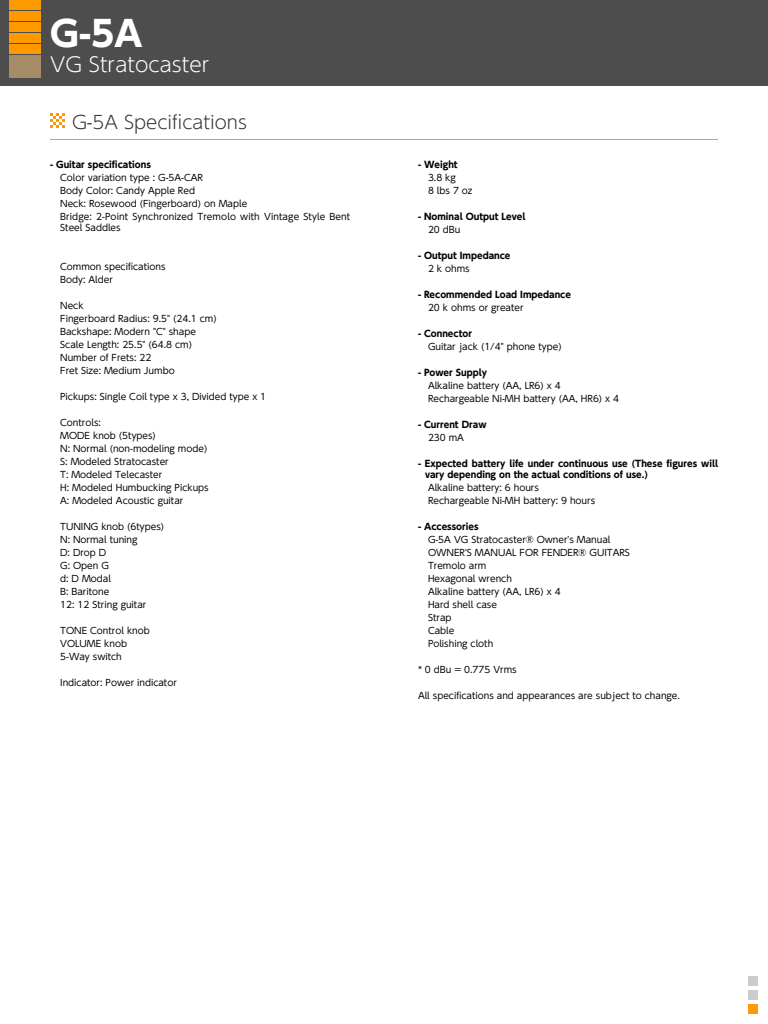
<style>
.page{position:relative;width:768px;height:1024px;background:#fff}
.page>*{position:absolute;margin:0;border:0;box-sizing:border-box;transform-origin:0 0}
.t1{font:700 35px "UD Shin Go Pro";color:#fff}
.t2{font:300 20px "UD Shin Go Pro";color:#fff}
.t3{font:300 18px "UD Shin Go Pro";color:#333}
.t4{font:9px/13px "UD Shin Go Pro";color:#000}
.t5{font:700 9px/13px "UD Shin Go Pro";color:#000}
.s1{font-weight:700}
.s2{font-weight:400}
</style>
<div class="page">
<div style="left:0;top:0;width:768px;height:86px;background:#4d4d4d"></div>
<div style="left:9px;top:0;width:32px;height:10px;background:#f90"></div>
<div style="left:9px;top:11px;width:32px;height:10px;background:#f90"></div>
<div style="left:9px;top:22px;width:32px;height:10px;background:#f90"></div>
<div style="left:9px;top:33px;width:32px;height:10px;background:#f90"></div>
<div style="left:9px;top:44px;width:32px;height:10px;background:#f90"></div>
<div style="left:9px;top:55px;width:32px;height:23px;background:#a58c66"></div>
<svg style="left:50px;top:113px;width:15px;height:15px"></svg>
<div style="left:748px;top:976px;width:10px;height:10px;background:#ccc"></div>
<div style="left:748px;top:990px;width:10px;height:10px;background:#ccc"></div>
<div style="left:748px;top:1004px;width:10px;height:10px;background:#f90"></div>
<hr style="left:50px;top:139px;width:668px;height:1px;background:#f90">
<p class="t1" style="left:50px;top:5px;width:94px">G-5A</p>
<p class="t2" style="left:50px;top:48px;width:161px">VG Stratocaster</p>
<p class="t3" style="left:72px;top:107px;width:177px">G-5A Specifications</p>
<p class="t4" style="left:60px;top:158px;width:292px;text-indent:-10px"><span class="s1">- Guitar specifications<br></span>Color variation type : G-5A-CAR<br>Body Color: Candy Apple Red<br>Neck: Rosewood (Fingerboard) on Maple<br>Bridge: 2-Point Synchronized Tremolo with Vintage Style Bent</p>
<p class="t4" style="left:60px;top:221px;width:62px">Steel Saddles</p>
<p class="t4" style="left:60px;top:260px;width:107px">Common specifications<br>Body: Alder</p>
<p class="t4" style="left:60px;top:299px;width:158px">Neck<br>Fingerboard Radius: 9.5" (24.1 cm)<br>Backshape: Modern "C" shape<br>Scale Length: 25.5" (64.8 cm)<br>Number of Frets: 22<br>Fret Size: Medium Jumbo</p>
<p class="t4" style="left:60px;top:390px;width:207px">Pickups: Single Coil type x 3, Divided type x 1</p>
<p class="t4" style="left:60px;top:416px;width:150px">Controls:<br>MODE knob (5types)<br>N: Normal (non-modeling mode)<br>S: Modeled Stratocaster<br>T: Modeled Telecaster<br>H: Modeled Humbucking Pickups<br>A: Modeled Acoustic guitar</p>
<p class="t4" style="left:60px;top:520px;width:106px">TUNING knob (6types)<br>N: Normal tuning<br>D: Drop D<br>G: Open G<br>d: D Modal<br>B: Baritone<br>12: 12 String guitar</p>
<p class="t4" style="left:60px;top:624px;width:91px">TONE Control knob<br>VOLUME knob<br>5-Way switch</p>
<p class="t4" style="left:60px;top:676px;width:118px">Indicator: Power indicator</p>
<p class="t4" style="left:428px;top:158px;width:46px;text-indent:-10px"><span class="s1">- Weight<br></span>3.8 kg<br>8 lbs 7 oz</p>
<p class="t5" style="left:428px;top:210px;width:99px;text-indent:-10px">- Nominal Output Level<br><span class="s2">20 dBu</span></p>
<p class="t5" style="left:428px;top:249px;width:84px;text-indent:-10px">- Output Impedance<br><span class="s2">2 k ohms</span></p>
<p class="t5" style="left:428px;top:288px;width:144px;text-indent:-10px">- Recommended Load Impedance<br><span class="s2">20 k ohms or greater</span></p>
<p class="t4" style="left:428px;top:327px;width:135px;text-indent:-10px"><span class="s1">- Connector<br></span>Guitar jack (1/4" phone type)</p>
<p class="t4" style="left:428px;top:366px;width:193px;text-indent:-10px"><span class="s1">- Power Supply<br></span>Alkaline battery (AA, LR6) x 4<br>Rechargeable Ni-MH battery (AA, HR6) x 4</p>
<p class="t5" style="left:428px;top:418px;width:60px;text-indent:-10px">- Current Draw<br><span class="s2">230 mA</span></p>
<p class="t5" style="left:425px;top:458px;width:294px;line-height:11px;text-indent:-7px">- Expected battery life under continuous use (These figures will vary depending on the actual conditions of use.)</p>
<p class="t4" style="left:428px;top:481px;width:169px">Alkaline battery: 6 hours<br>Rechargeable Ni-MH battery: 9 hours</p>
<p class="t4" style="left:428px;top:520px;width:204px;text-indent:-10px"><span class="s1">- Accessories<br></span>G-5A VG Stratocaster® Owner's Manual<br>OWNER'S MANUAL FOR FENDER® GUITARS<br>Tremolo arm<br>Hexagonal wrench<br>Alkaline battery (AA, LR6) x 4<br>Hard shell case<br>Strap<br>Cable<br>Polishing cloth</p>
<p class="t4" style="left:418px;top:663px;width:100px">* 0 dBu = 0.775 Vrms</p>
<p class="t4" style="left:418px;top:689px;width:263px">All specifications and appearances are subject to change.</p>
</div>
